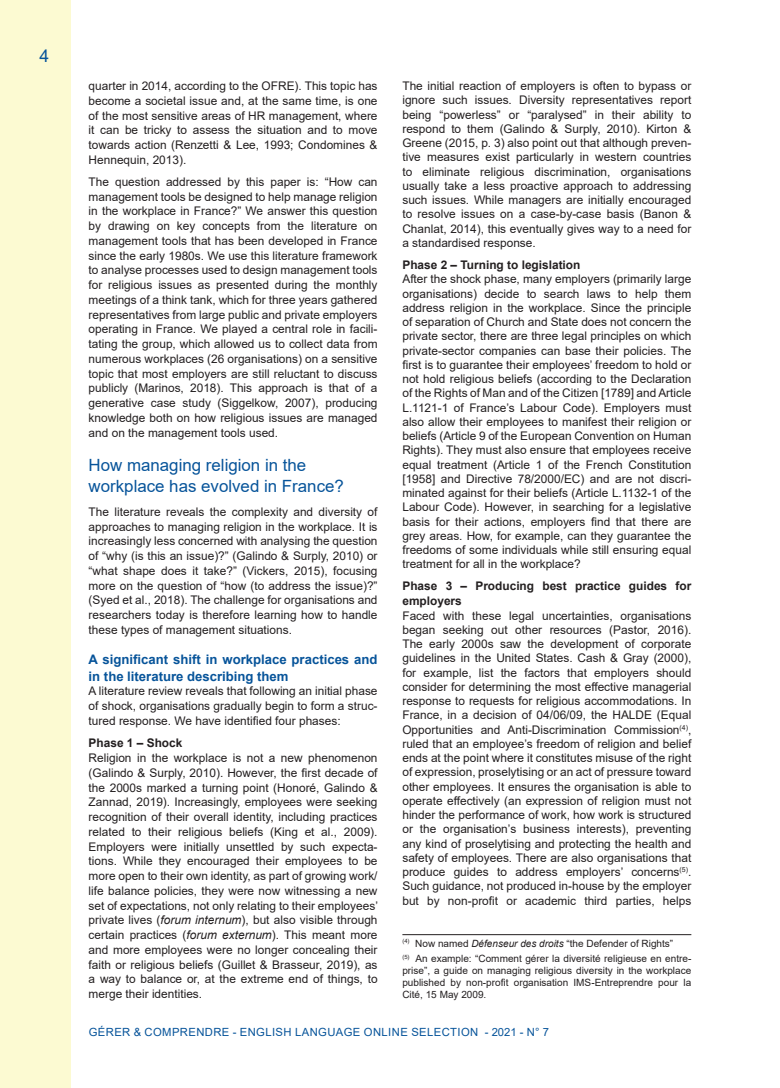
<style>
.page{position:relative;width:780px;height:1088px;background:#fff}
.page>*{position:absolute;margin:0;border:0;box-sizing:border-box;transform-origin:0 0}
.t1{font:17.5px "Arial";color:#07549a}
.Titre_1{font:16.88px/20.8px "Arial";color:#07549a}
.Titre_2{font:700 13.12px/16.2px "Arial";color:#07549a}
.texte_courant{font:11.88px/14.2px "Arial";color:#231f20;text-align:justify}
.Titre3{font:700 11.88px/15px "Arial";color:#231f20}
.t2{font:11.25px "Arial";letter-spacing:.035em;color:#07549a}
.notes-bas-de-page{font:10px/12px "Arial";color:#231f20;text-align:justify}
.s1{font-style:italic}
</style>
<div class="page">
<div style="left:0;top:0;width:71px;height:1088px;background:#fcfad2"></div>
<hr style="left:402px;top:934px;width:289px;height:1px;background:#231f20">
<h1 class="t1" style="left:39px;top:44px;width:11px">4</h1>
<p class="texte_courant" style="left:89px;top:79px;width:290px;line-height:14.8px">quarter in 2014, according to the OFRE). This topic has become a societal issue and, at the same time, is one of the most sensitive areas of HR management, where it can be tricky to assess the situation and to move towards action (Renzetti &amp; Lee, 1993; Condomines &amp; Hennequin, 2013).</p>
<p class="texte_courant" style="left:89px;top:174px;width:290px;line-height:14.8px">The question addressed by this paper is: “How can management tools be designed to help manage religion in the workplace in France?” We answer this question by drawing on key concepts from the literature on management tools that has been developed in France since the early 1980s. We use this literature framework to analyse processes used to design management tools for religious issues as presented during the monthly meetings of a think tank, which for three years gathered representatives from large public and private employers operating in France. We played a central role in facili&shy;tating the group, which allowed us to collect data from numerous workplaces (26 organisations) on a sensitive topic that most employers are still reluctant to discuss publicly (Marinos, 2018). This approach is that of a generative case study (Siggelkow, 2007), producing knowledge both on how religious issues are managed and on the management tools used.</p>
<p class="Titre_1" style="left:89px;top:455px;width:257px">How managing religion in the workplace has evolved in France?</p>
<p class="texte_courant" style="left:89px;top:504px;width:290px;line-height:14.8px">The literature reveals the complexity and diversity of approaches to managing religion in the workplace. It is increasingly less concerned with analysing the question of “why (is this an issue)?” (Galindo &amp; Surply, 2010) or “what shape does it take?” (Vickers, 2015), focusing more on the question of “how (to address the issue)?” (Syed et al., 2018). The challenge for organisations and researchers today is therefore learning how to handle these types of management situations.</p>
<p class="Titre_2" style="left:89px;top:652px;width:290px">A significant shift in workplace practices and in the literature describing them</p>
<p class="texte_courant" style="left:89px;top:684px;width:290px;line-height:14.8px">A literature review reveals that following an initial phase of shock, organisations gradually begin to form a struc&shy;tured response. We have identified four phases:</p>
<p class="Titre3" style="left:89px;top:736px;width:95px">Phase 1 – Shock</p>
<p class="texte_courant" style="left:89px;top:750px;width:291px;line-height:14.8px">Religion in the workplace is not a new phenomenon (Galindo &amp; Surply, 2010). However, the first decade of the 2000s marked a turning point (Honoré, Galindo &amp; Zannad, 2019). Increasingly, employees were seeking recognition of their overall identity, including practices related to their religious beliefs (King et al., 2009).<br>Employers were initially unsettled by such expecta&shy;tions. While they encouraged their employees to be more open to their own identity, as part of growing work/ life balance policies, they were now witnessing a new set of expectations, not only relating to their employees’ private lives (<span class="s1">forum internum</span>), but also visible through certain practices (<span class="s1">forum externum</span>). This meant more and more employees were no longer concealing their faith or religious beliefs (Guillet &amp; Brasseur, 2019), as a way to balance or, at the extreme end of things, to merge their identities.</p>
<p class="texte_courant" style="left:402px;top:79px;width:290px">The initial reaction of employers is often to bypass or ignore such issues. Diversity representatives report being “powerless” or “paralysed” in their ability to respond to them (Galindo &amp; Surply, 2010). Kirton &amp; Greene (2015, p. 3) also point out that although preven&shy;tive measures exist particularly in western countries to eliminate religious discrimination, organisations usually take a less proactive approach to addressing such issues. While managers are initially encouraged to resolve issues on a case-by-case basis (Banon &amp; Chanlat, 2014), this eventually gives way to a need for a standardised response.</p>
<p class="Titre3" style="left:402px;top:257px;width:179px">Phase 2 – Turning to legislation</p>
<p class="texte_courant" style="left:402px;top:272px;width:290px">After the shock phase, many employers (primarily large organisations) decide to search laws to help them address religion in the workplace. Since the principle of separation of Church and State does not concern the private sector, there are three legal principles on which private-sector companies can base their policies. The first is to guarantee their employees’ freedom to hold or not hold religious beliefs (according to the Declaration of the Rights of Man and of the Citizen [1789] and Article L.1121-1 of France’s Labour Code). Employers must also allow their employees to manifest their religion or beliefs (Article 9 of the European Convention on Human Rights). They must also ensure that employees receive equal treatment (Article 1 of the French Constitution [1958] and Directive 78/2000/EC) and are not discri&shy;minated against for their beliefs (Article L.1132-1 of the Labour Code). However, in searching for a legislative basis for their actions, employers find that there are grey areas. How, for example, can they guarantee the freedoms of some individuals while still ensuring equal treatment for all in the workplace?</p>
<p class="Titre3" style="left:402px;top:579px;width:290px">Phase 3 – Producing best practice guides for employers</p>
<p class="texte_courant" style="left:402px;top:608px;width:290px">Faced with these legal uncertainties, organisations began seeking out other resources (Pastor, 2016).<br>The early 2000s saw the development of corporate guidelines in the United States. Cash &amp; Gray (2000), for example, list the factors that employers should consider for determining the most effective managerial response to requests for religious accommodations. In France, in a decision of 04/06/09, the HALDE (Equal Opportunities and Anti-Discrimination Commission<sup>(4)</sup>, ruled that an employee’s freedom of religion and belief ends at the point where it constitutes misuse of the right of expression, proselytising or an act of pressure toward other employees. It ensures the organisation is able to operate effectively (an expression of religion must not hinder the performance of work, how work is structured or the organisation’s business interests), preventing any kind of proselytising and protecting the health and safety of employees. There are also organisations that produce guides to address employers’ concerns<sup>(5)</sup>.<br>Such guidance, not produced in-house by the employer but by non-profit or academic third parties, helps</p>
<p class="notes-bas-de-page" style="left:402px;top:937px;width:272px"><sup>(4)</sup> Now named <span class="s1">Défenseur des droits</span> “the Defender of Rights”</p>
<p class="notes-bas-de-page" style="left:402px;top:952px;width:290px"><sup>(5)</sup> An example: “Comment gérer la diversité religieuse en entre&shy;prise”, a guide on managing religious diversity in the workplace published by non-profit organisation IMS-Entreprendre pour la Cité, 15 May 2009.</p>
<p class="t2" style="left:89px;top:1024px;width:462px">GÉRER &amp; COMPRENDRE - ENGLISH LANGUAGE ONLINE SELECTION - 2021 - N° 7</p>
</div>
